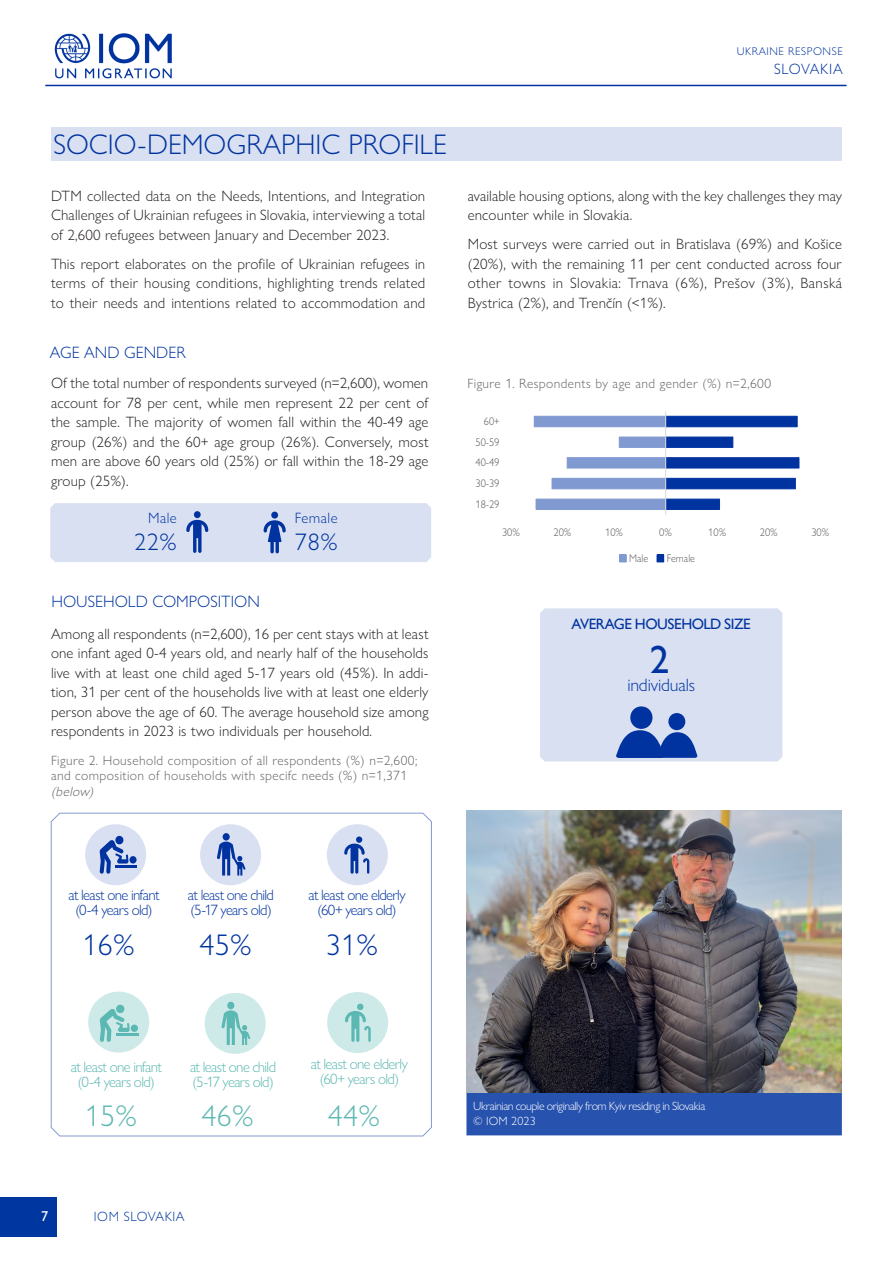
<style>
.page{position:relative;width:893px;height:1263px;background:#fff}
.page>*{position:absolute;margin:0;border:0;box-sizing:border-box;transform-origin:0 0}
.map_disclaimer{font:39px "Gill Sans Nova";color:#0033a0}
.map_disclaimer-2{font:300 30px "Gill Sans Nova";color:#0033a0}
.map_disclaimer-3{font:300 30px "Gill Sans Nova";color:#5cb8b2}
.chapter_title{font:300 28.5px "Gill Sans Nova";color:#0033a0}
.figure__title{font:300 24px "Gill Sans Nova";color:#0033a0}
.t1{font:300 18px "Gill Sans Nova";letter-spacing:-.01em;color:#0033a0}
.chapter__subtitle{font:300 16.5px "Gill Sans Nova";color:#0033a0}
.chapter__body_text{font:300 15px/19.5px "Gill Sans Nova";letter-spacing:.01em;color:#231f20;text-align:justify}
.figure__title-2{font:300 15px "Gill Sans Nova";letter-spacing:-.04em;color:#0033a0}
.t2{font:300 15px "Gill Sans Nova";letter-spacing:-.045em;color:#5cb8b2}
.t3{font:15px "Gill Sans Nova";letter-spacing:-.035em;color:#0033a0}
.figure__title-3{font:300 15px "Gill Sans Nova";letter-spacing:.05em;color:#0033a0}
.t4{font:14.25px "Gill Sans Nova";color:#fff}
.figure__title-4{font:300 13.5px "Gill Sans Nova";letter-spacing:.03em;color:#636366}
.t5{font:300 13.5px "Gill Sans Nova";letter-spacing:.04em;color:#0036a0}
.figure__title-5{font:italic 300 13.5px "Gill Sans Nova";color:#636366}
.t6{font:300 12px "Gill Sans Nova";letter-spacing:-.035em;color:#fff}
.t7{font:300 11.25px "Gill Sans Nova";letter-spacing:.05em;color:#0033a0}
.t8{font:300 11.1px "Gill Sans Nova";letter-spacing:.005em;color:#595959;scale:.94 1}
</style>
<div class="page">
<img style="left:54px;top:33px;width:118px;height:46px">
<hr style="left:46px;top:85px;width:800px;height:1px;background:#0033a0">
<div style="left:0;top:1197px;width:57px;height:39px;background:#0036a0"></div>
<div style="left:466px;top:1092px;width:376px;height:43px;background:#2752ae;border:2px solid #0033a0"></div>
<div style="left:51px;top:128px;width:791px;height:33px;background:#d9e0f2"></div>
<div style="left:50px;top:503px;width:381px;height:59px;background:#d9e0f2"></div>
<div style="left:194px;top:511px;width:7px;height:7px;background:#0033a0;border-radius:50%"></div>
<svg style="left:50px;top:812px;width:382px;height:325px"></svg>
<div style="left:86px;top:825px;width:59px;height:59px;background:#d9e0f2;border-radius:50%"></div>
<div style="left:85px;top:824px;width:61px;height:61px;border:2px solid #d9e0f2;border-radius:50%"></div>
<div style="left:89px;top:992px;width:59px;height:60px;background:#ceeae8;border-radius:50%"></div>
<div style="left:88px;top:991px;width:61px;height:61px;border:2px solid #ceeae8;border-radius:50%"></div>
<div style="left:205px;top:993px;width:60px;height:60px;background:#ceeae8;border-radius:50%"></div>
<div style="left:205px;top:993px;width:61px;height:61px;border:2px solid #ceeae8;border-radius:50%"></div>
<div style="left:328px;top:993px;width:59px;height:59px;background:#ceeae8;border-radius:50%"></div>
<div style="left:327px;top:992px;width:61px;height:61px;border:2px solid #ceeae8;border-radius:50%"></div>
<div style="left:201px;top:825px;width:59px;height:59px;background:#d9e0f2;border-radius:50%"></div>
<div style="left:200px;top:824px;width:61px;height:61px;border:2px solid #d9e0f2;border-radius:50%"></div>
<div style="left:328px;top:825px;width:59px;height:59px;background:#d9e0f2;border-radius:50%"></div>
<div style="left:327px;top:824px;width:61px;height:61px;border:2px solid #d9e0f2;border-radius:50%"></div>
<div style="left:356px;top:836px;width:6px;height:7px;background:#0033a0;border-radius:50%"></div>
<svg style="left:344px;top:843px;width:25px;height:31px"></svg>
<svg style="left:345px;top:1004px;width:26px;height:38px"></svg>
<svg style="left:533px;top:415px;width:267px;height:95px"></svg>
<hr style="left:665px;top:411px;width:1px;height:104px;background:#d9d9d9">
<div style="left:619px;top:555px;width:7px;height:7px;background:#8099d0"></div>
<div style="left:619px;top:554px;width:8px;height:8px;border:1px solid #8099d0"></div>
<div style="left:657px;top:555px;width:7px;height:7px;background:#0033a0"></div>
<div style="left:657px;top:554px;width:7px;height:8px;border:1px solid #0033a0"></div>
<div style="left:223px;top:833px;width:7px;height:7px;background:#0033a0;border-radius:50%"></div>
<svg style="left:217px;top:842px;width:29px;height:33px"></svg>
<div style="left:129px;top:856px;width:8px;height:7px;background:#0033a0;border-radius:50%"></div>
<div style="left:115px;top:836px;width:8px;height:8px;background:#0033a0;border-radius:50%"></div>
<hr style="left:115px;top:865px;width:22px;height:2px;background:#0033a0">
<svg style="left:100px;top:840px;width:28px;height:34px"></svg>
<div style="left:227px;top:1002px;width:7px;height:7px;background:#5cb8b2;border-radius:50%"></div>
<svg style="left:221px;top:1010px;width:29px;height:35px"></svg>
<div style="left:131px;top:1024px;width:7px;height:8px;background:#5cb8b2;border-radius:50%"></div>
<div style="left:116px;top:1005px;width:8px;height:8px;background:#5cb8b2;border-radius:50%"></div>
<hr style="left:116px;top:1033px;width:23px;height:2px;background:#5cb8b2">
<svg style="left:100px;top:1008px;width:30px;height:34px"></svg>
<svg style="left:540px;top:608px;width:243px;height:154px"></svg>
<div style="left:668px;top:713px;width:17px;height:17px;background:#0033a0;border-radius:50%"></div>
<img style="left:467px;top:811px;width:375px;height:281px">
<p class="t7" style="left:737px;top:45px;width:108px">UKRAINE RESPONSE</p>
<p class="figure__title-3" style="left:774px;top:60px;width:70px">SLOVAKIA</p>
<p class="chapter_title" style="left:54px;top:127px;width:395px">SOCIO-DEMOGRAPHIC PROFILE</p>
<p class="chapter__body_text" style="left:51px;top:185px;width:376px">DTM collected data on the Needs, Intentions, and Integration Challenges of Ukrainian refugees in Slovakia, interviewing a total of 2,600 refugees between January and December 2023.</p>
<p class="chapter__body_text" style="left:51px;top:254px;width:376px">This report elaborates on the profile of Ukrainian refugees in terms of their housing conditions, highlighting trends related to their needs and intentions related to accommodation and</p>
<p class="chapter__subtitle" style="left:50px;top:342px;width:137px">AGE AND GENDER</p>
<p class="chapter__body_text" style="left:51px;top:373px;width:379px">Of the total number of respondents surveyed (n=2,600), women account for 78 per cent, while men represent 22 per cent of the sample. The majority of women fall within the 40-49 age group (26%) and the 60+ age group (26%). Conversely, most men are above 60 years old (25%) or fall within the 18-29 age group (25%).</p>
<p class="figure__title-2" style="left:148px;top:509px;width:30px">Male</p>
<p class="figure__title-2" style="left:295px;top:509px;width:44px">Female</p>
<p class="figure__title" style="left:134px;top:527px;width:44px">22%</p>
<p class="figure__title" style="left:295px;top:527px;width:44px">78%</p>
<p class="chapter__subtitle" style="left:51px;top:591px;width:210px">HOUSEHOLD COMPOSITION</p>
<p class="chapter__body_text" style="left:51px;top:624px;width:379px">Among all respondents (n=2,600), 16 per cent stays with at least one infant aged 0-4 years old, and nearly half of the households live with at least one child aged 5-17 years old (45%). In addi&shy;tion, 31 per cent of the households live with at least one elderly person above the age of 60. The average household size among respondents in 2023 is two individuals per household.</p>
<p class="figure__title-4" style="left:51px;top:752px;width:368px">Figure 2. Household composition of all respondents (%) n=2,600;</p>
<p class="figure__title-4" style="left:51px;top:768px;width:358px">and composition of households with specifc needs (%) n=1,371</p>
<p class="figure__title-5" style="left:51px;top:783px;width:47px">(below)</p>
<p class="chapter__body_text" style="left:468px;top:185px;width:376px">available housing options, along with the key challenges they may encounter while in Slovakia.</p>
<p class="chapter__body_text" style="left:468px;top:234px;width:376px">Most surveys were carried out in Bratislava (69%) and Košice (20%), with the remaining 11 per cent conducted across four other towns in Slovakia: Trnava (6%), Prešov (3%), Banská Bystrica (2%), and Trenčín (&lt;1%).</p>
<p class="figure__title-4" style="left:468px;top:375px;width:305px">Figure 1. Respondents by age and gender (%) n=2,600</p>
<p class="t8" style="left:484px;top:414px;width:18px">60+</p>
<p class="t8" style="left:475px;top:435px;width:27px">50-59</p>
<p class="t8" style="left:475px;top:456px;width:27px">40-49</p>
<p class="t8" style="left:475px;top:476px;width:27px">30-39</p>
<p class="t8" style="left:475px;top:497px;width:27px">18-29</p>
<p class="t8" style="left:502px;top:525px;width:21px">30%</p>
<p class="t8" style="left:554px;top:525px;width:21px">20%</p>
<p class="t8" style="left:605px;top:525px;width:21px">10%</p>
<p class="t8" style="left:659px;top:525px;width:15px">0%</p>
<p class="t8" style="left:708px;top:525px;width:21px">10%</p>
<p class="t8" style="left:760px;top:525px;width:21px">20%</p>
<p class="t8" style="left:811px;top:525px;width:21px">30%</p>
<p class="t8" style="left:629px;top:551px;width:22px">Male</p>
<p class="t8" style="left:667px;top:551px;width:32px">Female</p>
<p class="t3" style="left:572px;top:616px;width:181px">AVERAGE HOUSEHOLD SIZE</p>
<p class="map_disclaimer" style="left:650px;top:637px;width:21px">2</p>
<p class="t1" style="left:627px;top:673px;width:69px">individuals</p>
<p class="figure__title-2" style="left:68px;top:886px;width:93px">at least one infant</p>
<p class="figure__title-2" style="left:76px;top:901px;width:79px">(0-4 years old)</p>
<p class="map_disclaimer-2" style="left:82px;top:927px;width:54px">16%</p>
<p class="figure__title-2" style="left:188px;top:886px;width:88px">at least one child</p>
<p class="figure__title-2" style="left:190px;top:901px;width:83px">(5-17 years old)</p>
<p class="figure__title-2" style="left:308px;top:886px;width:99px">at least one elderly</p>
<p class="figure__title-2" style="left:318px;top:901px;width:81px">(60+ years old)</p>
<p class="map_disclaimer-2" style="left:199px;top:927px;width:54px">45%</p>
<p class="map_disclaimer-2" style="left:326px;top:927px;width:54px">31%</p>
<p class="t2" style="left:71px;top:1057px;width:93px">at least one infant</p>
<p class="t2" style="left:78px;top:1072px;width:79px">(0-4 years old)</p>
<p class="t2" style="left:190px;top:1057px;width:88px">at least one child</p>
<p class="t2" style="left:192px;top:1072px;width:83px">(5-17 years old)</p>
<p class="t2" style="left:311px;top:1055px;width:99px">at least one elderly</p>
<p class="t2" style="left:320px;top:1070px;width:81px">(60+ years old)</p>
<p class="map_disclaimer-3" style="left:85px;top:1098px;width:54px">15%</p>
<p class="map_disclaimer-3" style="left:201px;top:1098px;width:54px">46%</p>
<p class="map_disclaimer-3" style="left:328px;top:1098px;width:54px">44%</p>
<p class="t6" style="left:473px;top:1098px;width:234px">Ukrainian couple originally from Kyiv residing in Slovakia</p>
<p class="t6" style="left:473px;top:1113px;width:64px">© IOM 2023</p>
<p class="t4" style="left:41px;top:1208px;width:9px">7</p>
<p class="t5" style="left:94px;top:1208px;width:92px">IOM SLOVAKIA</p>
</div>
